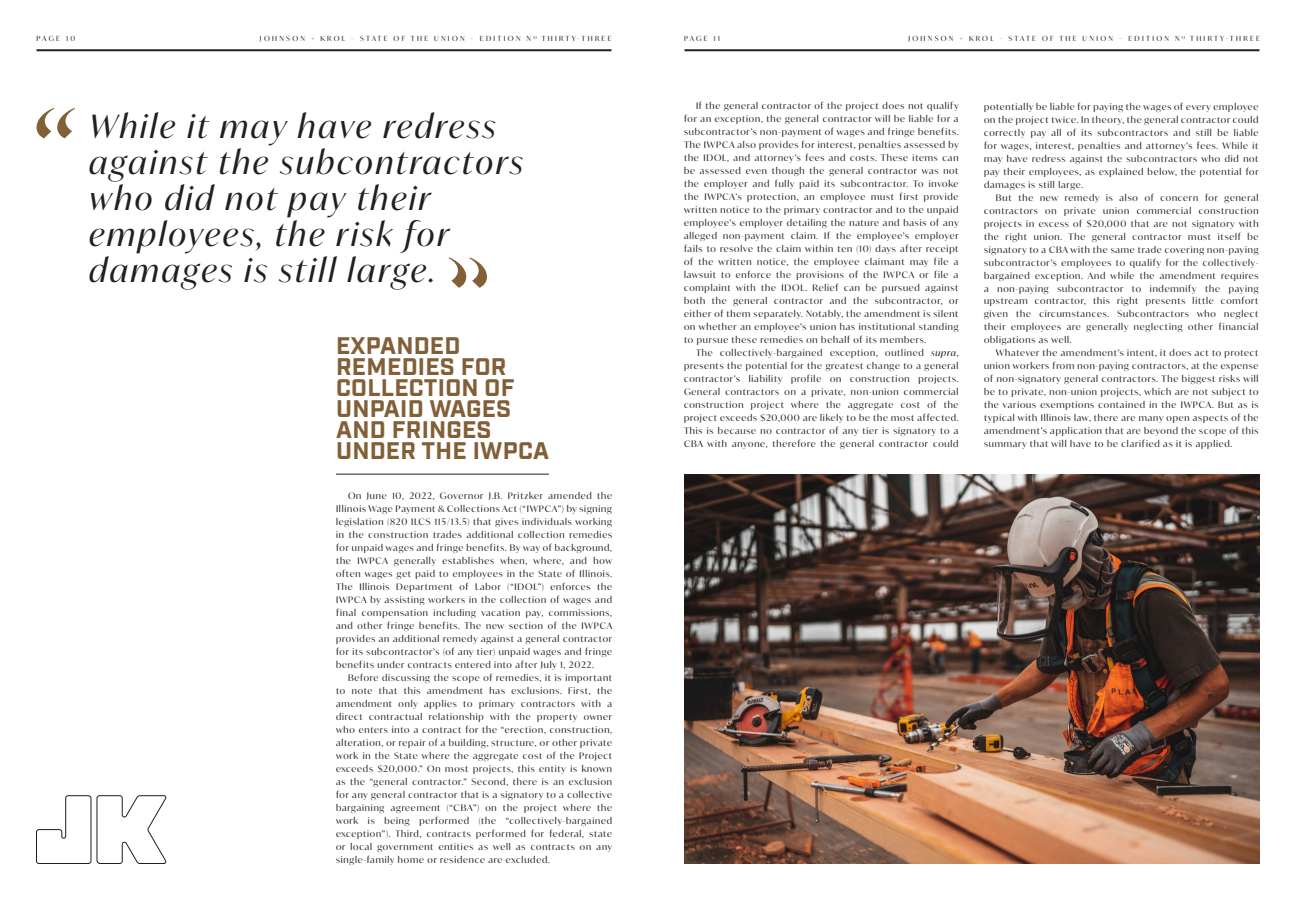
<style>
.page{position:relative;width:1296px;height:900px;background:#fff}
.page>*{position:absolute;margin:0;border:0;box-sizing:border-box;transform-origin:0 0}
.t1{font:italic 32px/36px "Ivy Mode";letter-spacing:.09em;color:#231f20}
.t2{font:700 24px/21px "Industry";letter-spacing:.01em;color:#825f36}
.t3{font:9px/13px "Ivy Mode";letter-spacing:.09em;color:#231f20;text-align:justify}
.t4{font:7px "Ivy Mode";letter-spacing:.33em;color:#231f20}
.s1{font-style:italic}
</style>
<div class="page">
<svg style="left:36px;top:795px;width:131px;height:69px"></svg>
<img style="left:684px;top:474px;width:576px;height:390px">
<hr style="left:336px;top:474px;width:213px;height:1px;background:#231f20">
<hr style="left:37px;top:49px;width:574px;height:2px;background:#231f20">
<hr style="left:685px;top:49px;width:574px;height:2px;background:#231f20">
<svg style="left:37px;top:108px;width:38px;height:30px"></svg>
<svg style="left:449px;top:257px;width:38px;height:31px"></svg>
<p class="t4" style="left:260px;top:34px;width:353px">JOHNSON + KROL – STATE OF THE UNION – EDITION N <sup>O</sup> THIRTY-THREE</p>
<p class="t4" style="left:908px;top:34px;width:353px">JOHNSON + KROL – STATE OF THE UNION – EDITION N <sup>O</sup> THIRTY-THREE</p>
<p class="t4" style="left:37px;top:34px;width:40px">PAGE 10</p>
<p class="t4" style="left:684px;top:34px;width:37px">PAGE 11</p>
<h1 class="t1" style="left:89px;top:108px;width:436px">While it may have redress against the subcontractors who did not pay their employees, the risk for damages is still large.</h1>
<h2 class="t2" style="left:336px;top:336px;width:214px">EXPANDED<br>REMEDIES FOR<br>COLLECTION OF<br>UNPAID WAGES<br>AND FRINGES<br>UNDER THE IWPCA</h2>
<p class="t3" style="left:336px;top:489px;width:278px;text-indent:12px">On June 10, 2022, Governor J.B. Pritzker amended the Illinois Wage Payment &amp; Collections Act (“IWPCA”) by signing legislation (820 ILCS 115/13.5) that gives individuals working in the construction trades additional collection remedies for unpaid wages and fringe benefits. By way of background, the IWPCA generally establishes when, where, and how often wages get paid to employees in the State of Illinois.<br>The Illinois Department of Labor (“IDOL”) enforces the IWPCA by assisting workers in the collection of wages and final compensation including vacation pay, commissions, and other fringe benefits. The new section of the IWPCA provides an additional remedy against a general contractor for its subcontractor’s (of any tier) unpaid wages and fringe benefits under contracts entered into after July 1, 2022.</p>
<p class="t3" style="left:336px;top:671px;width:278px;text-indent:12px">Before discussing the scope of remedies, it is important to note that this amendment has exclusions. First, the amendment only applies to primary contractors with a direct contractual relationship with the property owner who enters into a contract for the “erection, construction, alteration, or repair of a building, structure, or other private work in the State where the aggregate cost of the Project exceeds $20,000.” On most projects, this entity is known as the “general contractor.” Second, there is an exclusion for any general contractor that is a signatory to a collective bargaining agreement (“CBA”) on the project where the work is being performed (the “collectively-bargained exception”). Third, contracts performed for federal, state or local government entities as well as contracts on any single-family home or residence are excluded.</p>
<p class="t3" style="left:684px;top:99px;width:276px;text-indent:12px">If the general contractor of the project does not qualify for an exception, the general contractor will be liable for a subcontractor’s non-payment of wages and fringe benefits.<br>The IWPCA also provides for interest, penalties assessed by the IDOL, and attorney’s fees and costs. These items can be assessed even though the general contractor was not the employer and fully paid its subcontractor. To invoke the IWPCA’s protection, an employee must first provide written notice to the primary contractor and to the unpaid employee’s employer detailing the nature and basis of any alleged non-payment claim. If the employee’s employer fails to resolve the claim within ten (10) days after receipt of the written notice, the employee claimant may file a lawsuit to enforce the provisions of the IWPCA or file a complaint with the IDOL. Relief can be pursued against both the general contractor and the subcontractor, or either of them separately. Notably, the amendment is silent on whether an employee’s union has institutional standing to pursue these remedies on behalf of its members.</p>
<p class="t3" style="left:684px;top:346px;width:276px;text-indent:12px">The collectively-bargained exception, outlined <span class="s1">supra</span>, presents the potential for the greatest change to a general contractor’s liability profile on construction projects.<br>General contractors on a private, non-union commercial construction project where the aggregate cost of the project exceeds $20,000 are likely to be the most affected.<br>This is because no contractor of any tier is signatory to a CBA with anyone, therefore the general contractor could</p>
<p class="t3" style="left:984px;top:100px;width:276px">potentially be liable for paying the wages of every employee on the project twice. In theory, the general contractor could correctly pay all of its subcontractors and still be liable for wages, interest, penalties and attorney’s fees. While it may have redress against the subcontractors who did not pay their employees, as explained below, the potential for damages is still large.</p>
<p class="t3" style="left:984px;top:191px;width:276px;text-indent:12px">But the new remedy is also of concern for general contractors on private union commercial construction projects in excess of $20,000 that are not signatory with the right union. The general contractor must itself be signatory to a CBA with the same trade covering non-paying subcontractor’s employees to qualify for the collectively&shy;bargained exception. And while the amendment requires a non-paying subcontractor to indemnify the paying upstream contractor, this right presents little comfort given the circumstances. Subcontractors who neglect their employees are generally neglecting other financial obligations as well.</p>
<p class="t3" style="left:984px;top:347px;width:276px;text-indent:12px">Whatever the amendment’s intent, it does act to protect union workers from non-paying contractors, at the expense of non-signatory general contractors. The biggest risks will be to private, non-union projects, which are not subject to the various exemptions contained in the IWPCA. But as is typical with Illinois law, there are many open aspects of the amendment’s application that are beyond the scope of this summary that will have to be clarified as it is applied.</p>
</div>
